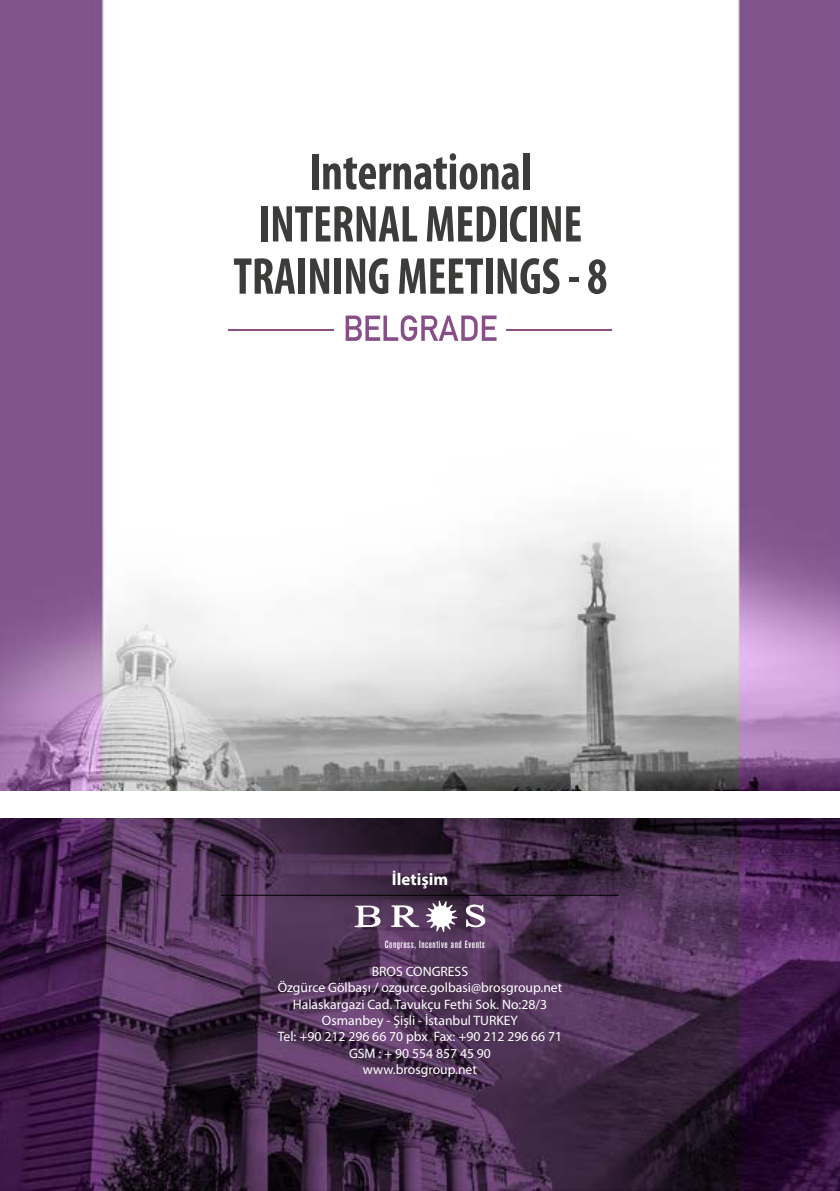
<style>
.page{position:relative;width:840px;height:1191px;background:#fff}
.page>*{position:absolute;margin:0;border:0;box-sizing:border-box;transform-origin:0 0}
.t1{font:700 17px "Myriad Pro";color:#fff}
.t2{font:13.6px/16.4px "Myriad Pro";color:#fff;text-align:center}
.t3{font:10.4px "Akzidenz Grotesk BE Md Cn Ti";letter-spacing:.05em;color:#fff}
</style>
<div class="page">
<img style="left:0;top:0;width:839px;height:1191px">
<div style="left:0;top:791px;width:839px;height:27px;background:#fff"></div>
<svg style="left:465px;top:904px;width:20px;height:23px"></svg>
<svg style="left:354px;top:905px;width:26px;height:22px"></svg>
<svg style="left:390px;top:905px;width:29px;height:22px"></svg>
<svg style="left:425px;top:900px;width:32px;height:32px"></svg>
<hr style="left:221px;top:895px;width:397px;height:1px;background:#000">
<div style="left:312px;top:154px;width:6px;height:35px;background:#3c3c3b"></div>
<svg style="left:323px;top:153px;width:195px;height:37px"></svg>
<div style="left:522px;top:153px;width:7px;height:36px;background:#3c3c3b"></div>
<div style="left:261px;top:206px;width:6px;height:35px;background:#3c3c3b"></div>
<svg style="left:273px;top:206px;width:144px;height:35px"></svg>
<svg style="left:426px;top:206px;width:70px;height:36px"></svg>
<div style="left:499px;top:206px;width:7px;height:35px;background:#3c3c3b"></div>
<svg style="left:509px;top:206px;width:18px;height:36px"></svg>
<div style="left:530px;top:206px;width:6px;height:35px;background:#3c3c3b"></div>
<svg style="left:541px;top:206px;width:19px;height:35px"></svg>
<svg style="left:566px;top:206px;width:14px;height:35px"></svg>
<svg style="left:234px;top:258px;width:61px;height:36px"></svg>
<div style="left:298px;top:258px;width:6px;height:36px;background:#3c3c3b"></div>
<svg style="left:310px;top:258px;width:19px;height:36px"></svg>
<div style="left:334px;top:258px;width:6px;height:36px;background:#3c3c3b"></div>
<svg style="left:346px;top:258px;width:42px;height:36px"></svg>
<svg style="left:399px;top:258px;width:83px;height:36px"></svg>
<div style="left:485px;top:258px;width:7px;height:36px;background:#3c3c3b"></div>
<svg style="left:497px;top:258px;width:62px;height:36px"></svg>
<div style="left:568px;top:277px;width:10px;height:5px;background:#3c3c3b"></div>
<svg style="left:587px;top:259px;width:19px;height:35px"></svg>
<svg style="left:345px;top:315px;width:151px;height:26px"></svg>
<hr style="left:228px;top:329px;width:106px;height:2px;background:#884e88">
<hr style="left:506px;top:329px;width:105px;height:2px;background:#884e88">
<p class="t1" style="left:391px;top:868px;width:58px">İletişim</p>
<p class="t3" style="left:384px;top:938px;width:102px">Congress, Incentive and Events</p>
<p class="t2" style="left:277px;top:963px;width:286px">BROS CONGRESS<br>Özgürce Gölbaşı / ozgurce.golbasi@brosgroup.net<br>Halaskargazi Cad. Tavukçu Fethi Sok. No:28/3<br>Osmanbey - Şişli - İstanbul TURKEY<br>Tel: +90 212 296 66 70 pbx Fax: +90 212 296 66 71<br>GSM : + 90 554 857 45 90<br>www.brosgroup.net</p>
</div>
